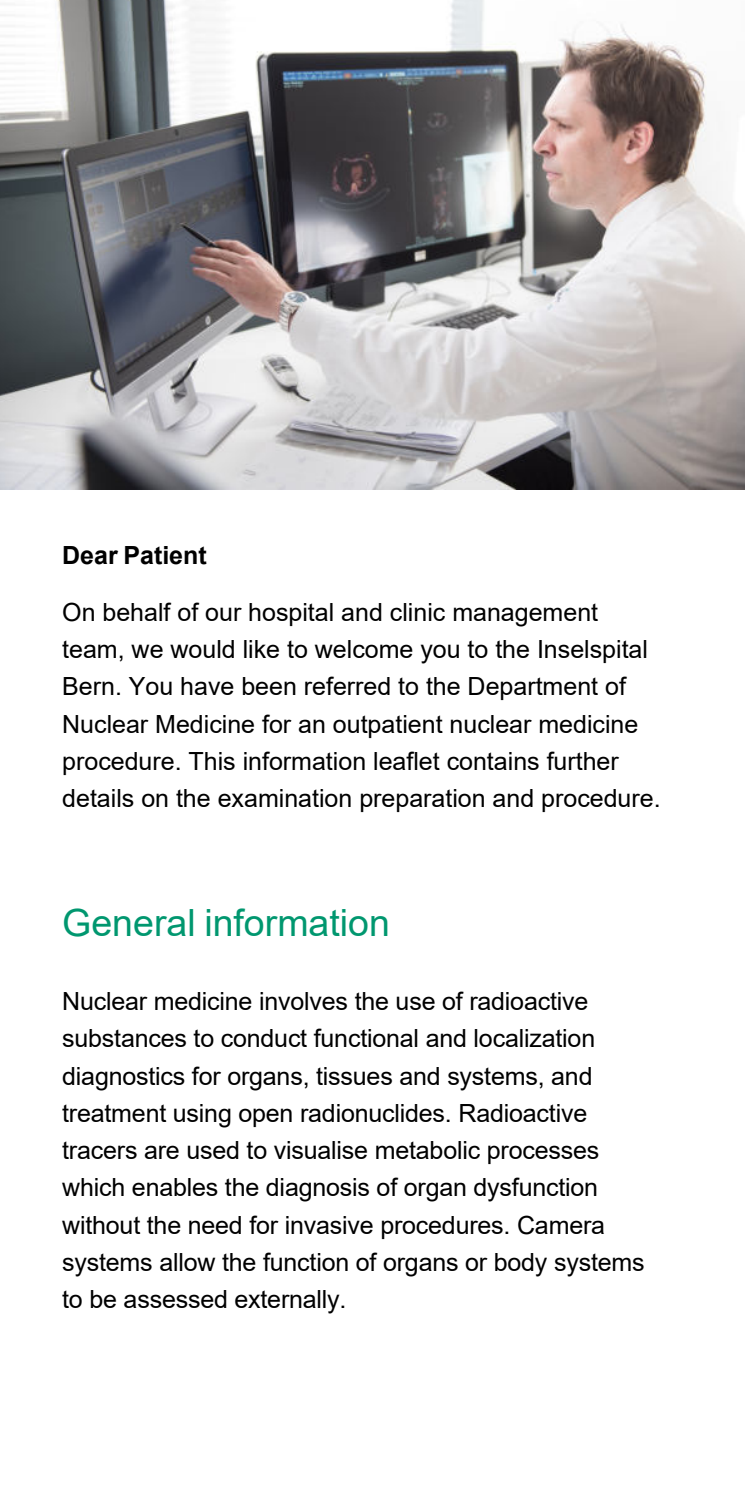
<style>
.page{position:relative;width:745px;height:1489px;background:#fff}
.page>*{position:absolute;margin:0;border:0;box-sizing:border-box;transform-origin:0 0}
.t1{font:37.5px "Arial";color:#00976f}
.t2{font:25px/37.2px "Arial";letter-spacing:-.01em;color:#000}
.t3{font:700 25px "Arial";color:#000}
</style>
<div class="page">
<img style="left:0;top:0;width:744px;height:490px">
<p class="t3" style="left:62px;top:537px;width:146px">Dear Patient</p>
<p class="t2" style="left:62px;top:593px;width:599px">On behalf of our hospital and clinic management team, we would like to welcome you to the Inselspital Bern. You have been referred to the Department of Nuclear Medicine for an outpatient nuclear medicine procedure. This information leaflet contains further details on the examination preparation and procedure.</p>
<h1 class="t1" style="left:62px;top:897px;width:329px">General information</h1>
<p class="t2" style="left:62px;top:982px;width:583px">Nuclear medicine involves the use of radioactive substances to conduct functional and localization diagnostics for organs, tissues and systems, and treatment using open radionuclides. Radioactive tracers are used to visualise metabolic processes which enables the diagnosis of organ dysfunction without the need for invasive procedures. Camera systems allow the function of organs or body systems to be assessed externally.</p>
</div>
